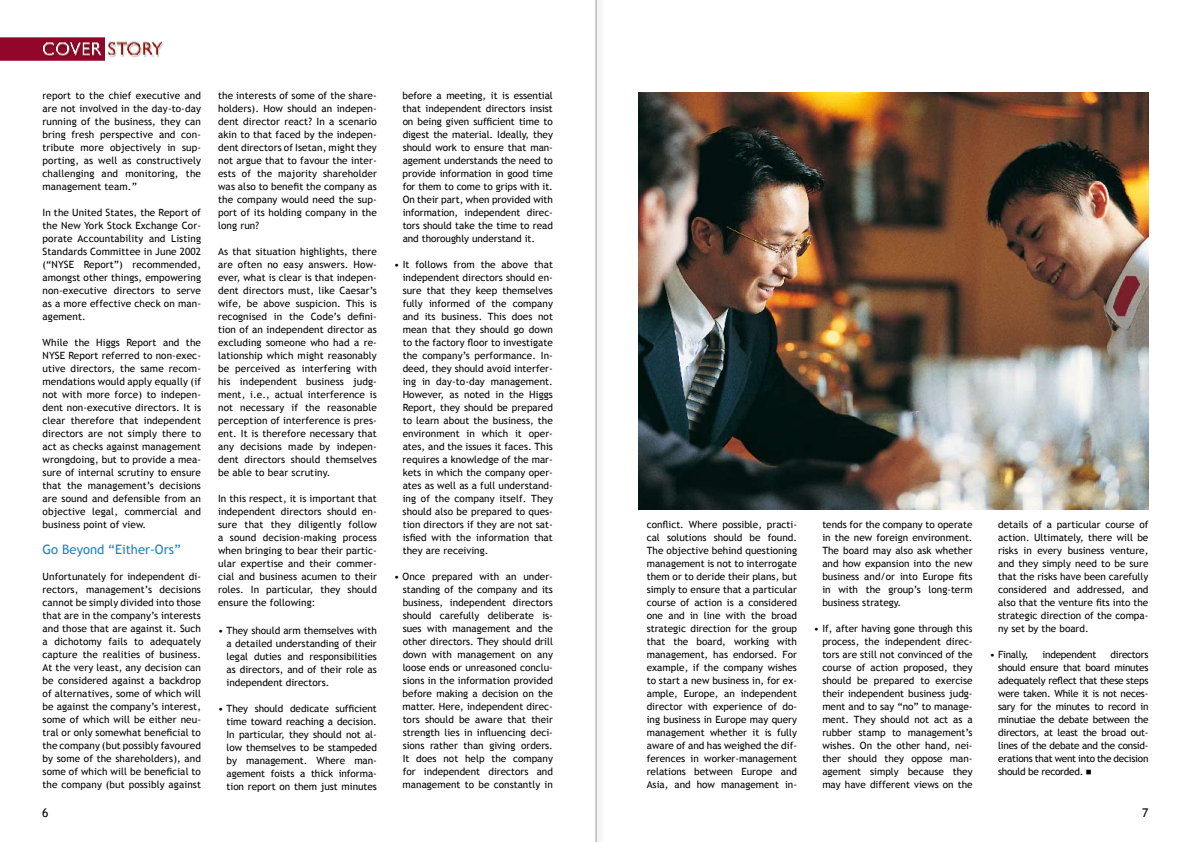
<style>
.page{position:relative;width:1191px;height:842px;background:#fff}
.page>*{position:absolute;margin:0;border:0;box-sizing:border-box;transform-origin:0 0}
.t1{font:13px "Trebuchet MS";color:#1f82c0}
.t2{font:10px/13px "Trebuchet MS";letter-spacing:.005em;color:#000;text-align:justify}
.t3{font:10px "Trebuchet MS";letter-spacing:-.025em;color:#000}
</style>
<div class="page">
<img style="left:0;top:37px;width:164px;height:24px">
<img style="left:639px;top:92px;width:509px;height:417px">
<div style="left:592px;top:0;width:13px;height:842px;background:#000;opacity:.3"></div>
<hr style="left:595px;top:0;width:1px;height:842px;background:#9c9d9f">
<p class="t2" style="left:43px;top:89px;width:160px">report to the chief executive and are not involved in the day-to-day running of the business, they can bring fresh perspective and con&shy;tribute more objectively in sup&shy;porting, as well as constructively challenging and monitoring, the management team.”</p>
<p class="t2" style="left:43px;top:206px;width:160px;text-align:left">In the United States, the Report of the New York Stock Exchange Cor&shy;porate Accountability and Listing<br>Standards Committee in June 2002 (“NYSE Report”) recommended, amongst other things, empowering non-executive directors to serve as a more effective check on man&shy;agement.</p>
<p class="t2" style="left:43px;top:336px;width:160px">While the Higgs Report and the NYSE Report referred to non-exec&shy;utive directors, the same recom&shy;mendations would apply equally (if not with more force) to indepen&shy;dent non-executive directors. It is clear therefore that independent directors are not simply there to act as checks against management wrongdoing, but to provide a mea&shy;sure of internal scrutiny to ensure that the management’s decisions are sound and defensible from an objective legal, commercial and business point of view.</p>
<h1 class="t1" style="left:43px;top:542px;width:140px">Go Beyond “Either-Ors”</h1>
<p class="t2" style="left:42px;top:570px;width:160px">Unfortunately for independent di&shy;rectors, management’s decisions cannot be simply divided into those that are in the company’s interests and those that are against it. Such a dichotomy fails to adequately capture the realities of business.<br>At the very least, any decision can be considered against a backdrop of alternatives, some of which will be against the company’s interest, some of which will be either neu&shy;tral or only somewhat beneficial to the company (but possibly favoured by some of the shareholders), and some of which will be beneficial to the company (but possibly against</p>
<p class="t2" style="left:218px;top:89px;width:160px">the interests of some of the share&shy;holders). How should an indepen&shy;dent director react? In a scenario akin to that faced by the indepen&shy;dent directors of Isetan, might they not argue that to favour the inter&shy;ests of the majority shareholder was also to benefit the company as the company would need the sup&shy;port of its holding company in the long run?</p>
<p class="t2" style="left:218px;top:245px;width:160px">As that situation highlights, there are often no easy answers. How&shy;ever, what is clear is that indepen&shy;dent directors must, like Caesar’s wife, be above suspicion. This is recognised in the Code’s defini&shy;tion of an independent director as excluding someone who had a re&shy;lationship which might reasonably be perceived as interfering with his independent business judg&shy;ment, i.e., actual interference is not necessary if the reasonable perception of interference is pres&shy;ent. It is therefore necessary that any decisions made by indepen&shy;dent directors should themselves be able to bear scrutiny.</p>
<p class="t2" style="left:218px;top:492px;width:160px">In this respect, it is important that independent directors should en&shy;sure that they diligently follow a sound decision-making process when bringing to bear their partic&shy;ular expertise and their commer&shy;cial and business acumen to their roles. In particular, they should ensure the following:</p>
<p class="t2" style="left:227px;top:624px;width:152px;text-indent:-8px">• They should arm themselves with a detailed understanding of their legal duties and responsibilities as directors, and of their role as independent directors.</p>
<p class="t2" style="left:227px;top:702px;width:152px;text-indent:-8px">• They should dedicate sufficient time toward reaching a decision.<br>In particular, they should not al&shy;low themselves to be stampeded by management. Where man&shy;agement foists a thick informa&shy;tion report on them just minutes</p>
<p class="t2" style="left:402px;top:89px;width:152px">before a meeting, it is essential that independent directors insist on being given sufficient time to digest the material. Ideally, they should work to ensure that man&shy;agement understands the need to provide information in good time for them to come to grips with it.<br>On their part, when provided with information, independent direc&shy;tors should take the time to read and thoroughly understand it.</p>
<p class="t2" style="left:403px;top:258px;width:152px;text-indent:-8px">• It follows from the above that independent directors should en&shy;sure that they keep themselves fully informed of the company and its business. This does not mean that they should go down to the factory floor to investigate the company’s performance. In&shy;deed, they should avoid interfer&shy;ing in day-to-day management.<br>However, as noted in the Higgs Report, they should be prepared to learn about the business, the environment in which it oper&shy;ates, and the issues it faces. This requires a knowledge of the mar&shy;kets in which the company oper&shy;ates as well as a full understand&shy;ing of the company itself. They should also be prepared to ques&shy;tion directors if they are not sat&shy;isfied with the information that they are receiving.</p>
<p class="t2" style="left:403px;top:570px;width:152px;text-indent:-9px">• Once prepared with an under&shy;standing of the company and its business, independent directors should carefully deliberate is&shy;sues with management and the other directors. They should drill down with management on any loose ends or unreasoned conclu&shy;sions in the information provided before making a decision on the matter. Here, independent direc&shy;tors should be aware that their strength lies in influencing deci&shy;sions rather than giving orders.<br>It does not help the company for independent directors and management to be constantly in</p>
<p class="t2" style="left:646px;top:518px;width:152px">conflict. Where possible, practi&shy;cal solutions should be found.<br>The objective behind questioning management is not to interrogate them or to deride their plans, but simply to ensure that a particular course of action is a considered one and in line with the broad strategic direction for the group that the board, working with management, has endorsed. For example, if the company wishes to start a new business in, for ex&shy;ample, Europe, an independent director with experience of do&shy;ing business in Europe may query management whether it is fully aware of and has weighed the dif&shy;ferences in worker-management relations between Europe and Asia, and how management in-</p>
<p class="t2" style="left:822px;top:518px;width:152px">tends for the company to operate in the new foreign environment.<br>The board may also ask whether and how expansion into the new business and/or into Europe fits in with the group’s long-term business strategy.</p>
<p class="t2" style="left:822px;top:622px;width:152px;text-indent:-8px">• If, after having gone through this process, the independent direc&shy;tors are still not convinced of the course of action proposed, they should be prepared to exercise their independent business judg&shy;ment and to say “no” to manage&shy;ment. They should not act as a rubber stamp to management’s wishes. On the other hand, nei&shy;ther should they oppose man&shy;agement simply because they may have different views on the</p>
<p class="t2" style="left:998px;top:518px;width:152px">details of a particular course of action. Ultimately, there will be risks in every business venture, and they simply need to be sure that the risks have been carefully considered and addressed, and also that the venture fits into the strategic direction of the compa&shy;ny set by the board.</p>
<p class="t3" style="left:989px;top:648px;width:40px">• Finally,</p>
<p class="t3" style="left:1042px;top:648px;width:55px">independent</p>
<p class="t2" style="left:998px;top:648px;width:152px;text-indent:112px">directors should ensure that board minutes adequately reflect that these steps were taken. While it is not neces&shy;sary for the minutes to record in minutiae the debate between the directors, at least the broad out&shy;lines of the debate and the consid&shy;erations that went into the decision should be recorded. ■</p>
</div>
